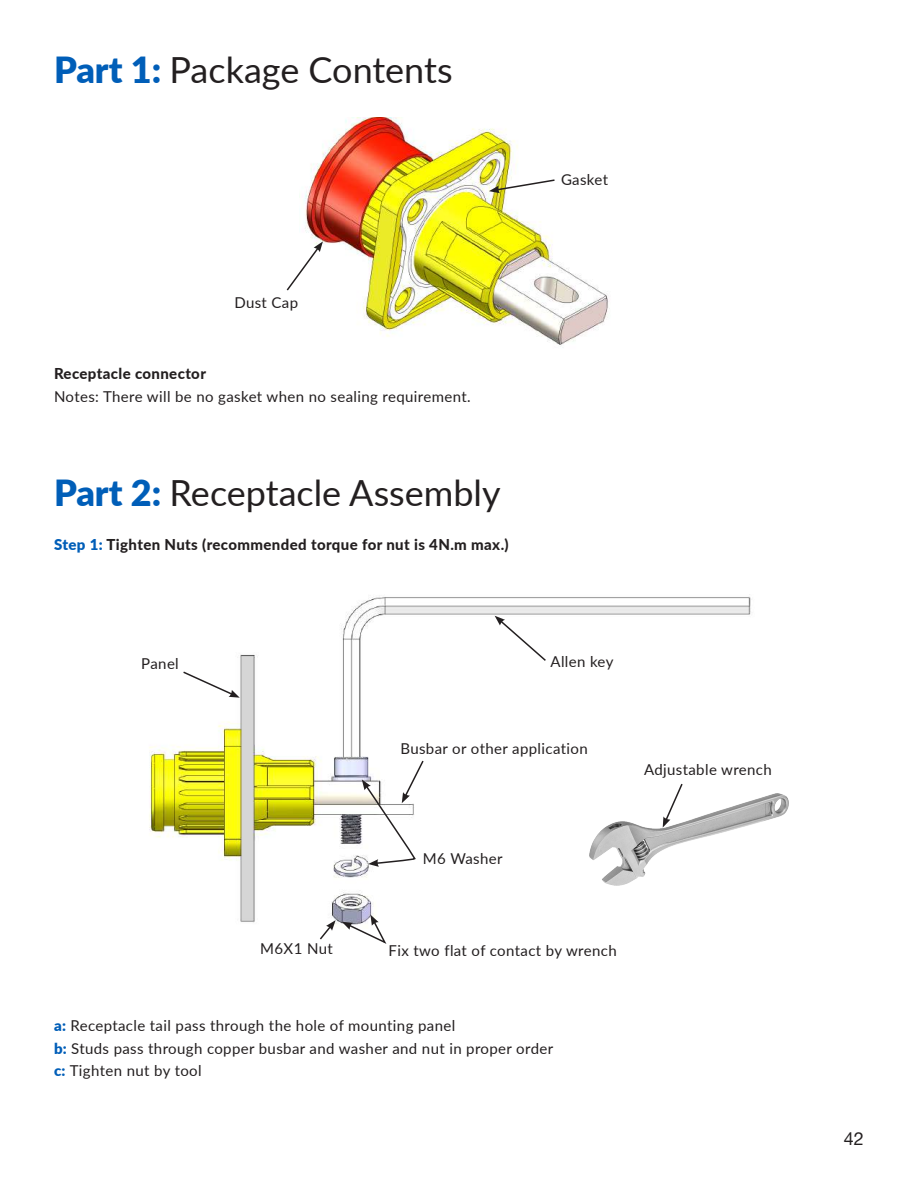
<style>
.page{position:relative;width:918px;height:1188px;background:#fff}
.page>*{position:absolute;margin:0;border:0;box-sizing:border-box;transform-origin:0 0}
.t1{font:36px "Lato";color:#231f20}
.t2{font:18px "Helvetica Neue LT Std";color:#231f20}
.t3{font:15px/22.5px "Lato";letter-spacing:.025em;color:#231f20}
.t4{font:800 15px "Lato";letter-spacing:.025em;color:#231f20}
.s1{font-weight:900;color:#005eb8}
</style>
<div class="page">
<img style="left:304px;top:118px;width:306px;height:227px">
<svg style="left:286px;top:241px;width:37px;height:51px"></svg>
<svg style="left:489px;top:178px;width:67px;height:15px"></svg>
<img style="left:149px;top:594px;width:640px;height:330px">
<svg style="left:495px;top:616px;width:53px;height:46px"></svg>
<svg style="left:182px;top:670px;width:58px;height:28px"></svg>
<svg style="left:318px;top:920px;width:18px;height:20px"></svg>
<svg style="left:342px;top:915px;width:46px;height:29px"></svg>
<svg style="left:362px;top:759px;width:63px;height:108px"></svg>
<img style="left:590px;top:793px;width:198px;height:92px">
<svg style="left:663px;top:782px;width:21px;height:46px"></svg>
<h1 class="t1" style="left:54px;top:44px;width:400px"><span class="s1">Part 1:</span> Package Contents</h1>
<p class="t3" style="left:561px;top:167px;width:49px">Gasket</p>
<p class="t3" style="left:234px;top:290px;width:65px">Dust Cap</p>
<p class="t4" style="left:54px;top:363px;width:154px">Receptacle connector</p>
<p class="t3" style="left:54px;top:384px;width:418px">Notes: There will be no gasket when no sealing requirement.</p>
<h1 class="t1" style="left:54px;top:467px;width:448px"><span class="s1">Part 2:</span> Receptacle Assembly</h1>
<p class="t4" style="left:54px;top:533px;width:456px"><span class="s1">Step 1:</span> Tighten Nuts (recommended torque for nut is 4N.m max.)</p>
<p class="t3" style="left:141px;top:651px;width:39px">Panel</p>
<p class="t3" style="left:550px;top:649px;width:64px">Allen key</p>
<p class="t3" style="left:400px;top:736px;width:189px">Busbar or other application</p>
<p class="t3" style="left:423px;top:847px;width:81px">M6 Washer</p>
<p class="t3" style="left:644px;top:757px;width:129px">Adjustable wrench</p>
<p class="t3" style="left:260px;top:937px;width:74px">M6X1 Nut</p>
<p class="t3" style="left:389px;top:939px;width:230px">Fix two flat of contact by wrench</p>
<p class="t3" style="left:54px;top:1014px;width:501px"><span class="s1">a:</span> Receptacle tail pass through the hole of mounting panel<br><span class="s1">b:</span> Studs pass through copper busbar and washer and nut in proper order <span class="s1">c:</span> Tighten nut by tool</p>
<p class="t2" style="left:844px;top:1128px;width:22px">42</p>
</div>
